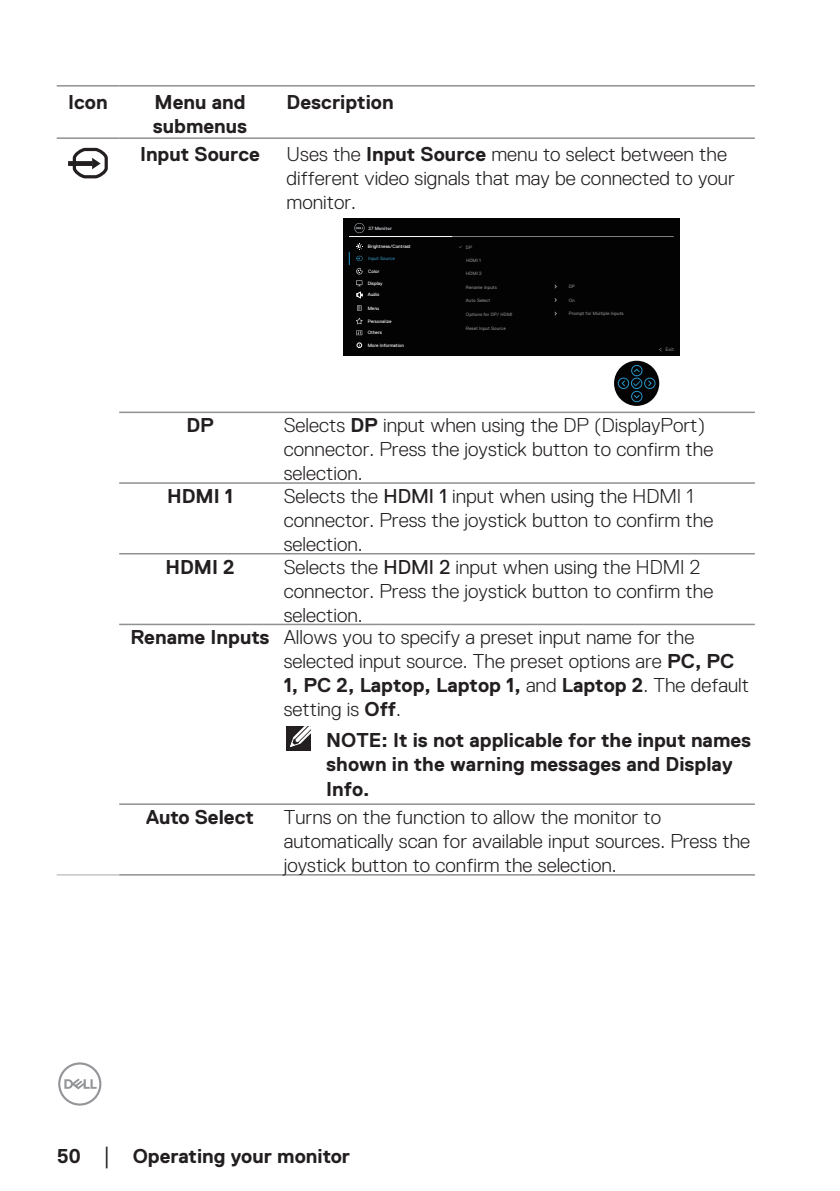
<style>
.page{position:relative;width:840px;height:1191px;background:#fff}
.page>*{position:absolute;margin:0;border:0;box-sizing:border-box;transform-origin:0 0}
.text_OSD_table{font:300 20px/24px "Dell Replica";color:#231f20}
.Topics{font:700 20px/24px "Dell Replica";color:#231f20}
.text_OSD_table-2{font:700 20px/24px "Dell Replica";color:#231f20}
.Table_Paragraph{font:700 20px "Dell Replica";color:#231f20}
.t1{font:5px "Dell Replica";color:#7f8083}
.t2{font:4.8px "Dell Replica";color:#85878a}
.t3{font:4.8px "Dell Replica";color:#fff}
.t4{font:4.8px "Dell Replica";color:#3188b0}
.t5{font:700 4.6px "Dell Replica";color:#babdc2}
.s1{font-weight:700}
.s2{font-weight:400}
.s3{font-family:"Times New Roman";font-weight:400;font-size:18px}
</style>
<div class="page">
<svg style="left:58px;top:1062px;width:43px;height:43px"></svg>
<hr style="left:119px;top:874px;width:162px;height:1px;background:#8e9091">
<hr style="left:281px;top:874px;width:473px;height:1px;background:#8e9091">
<hr style="left:57px;top:85px;width:62px;height:2px;background:#8e9091">
<hr style="left:119px;top:85px;width:162px;height:2px;background:#8e9091">
<hr style="left:281px;top:85px;width:473px;height:2px;background:#8e9091">
<hr style="left:57px;top:137px;width:62px;height:2px;background:#8e9091">
<hr style="left:119px;top:137px;width:162px;height:2px;background:#8e9091">
<hr style="left:281px;top:137px;width:473px;height:2px;background:#8e9091">
<hr style="left:57px;top:874px;width:62px;height:1px;background:#c6c5c7">
<hr style="left:119px;top:411px;width:162px;height:2px;background:#8e9091">
<hr style="left:281px;top:411px;width:473px;height:2px;background:#8e9091">
<hr style="left:119px;top:482px;width:162px;height:2px;background:#8e9091">
<hr style="left:119px;top:553px;width:162px;height:1px;background:#8e9091">
<hr style="left:281px;top:482px;width:473px;height:2px;background:#8e9091">
<hr style="left:281px;top:553px;width:473px;height:1px;background:#8e9091">
<hr style="left:119px;top:623px;width:162px;height:2px;background:#8e9091">
<hr style="left:281px;top:623px;width:473px;height:2px;background:#8e9091">
<hr style="left:119px;top:803px;width:162px;height:2px;background:#8e9091">
<hr style="left:281px;top:803px;width:473px;height:2px;background:#8e9091">
<div style="left:68px;top:161px;width:24px;height:5px;background:#231f20"></div>
<svg style="left:71px;top:148px;width:37px;height:30px"></svg>
<div style="left:343px;top:218px;width:336px;height:138px;background:#030303"></div>
<hr style="left:450px;top:236px;width:223px;height:1px;background:#7f8083">
<hr style="left:349px;top:236px;width:103px;height:1px;background:#fff">
<svg style="left:354px;top:223px;width:10px;height:10px"></svg>
<svg style="left:613px;top:361px;width:46px;height:45px"></svg>
<svg style="left:617px;top:365px;width:38px;height:37px"></svg>
<svg style="left:356px;top:280px;width:6px;height:6px"></svg>
<svg style="left:357px;top:305px;width:4px;height:6px"></svg>
<svg style="left:356px;top:318px;width:6px;height:6px"></svg>
<svg style="left:356px;top:330px;width:6px;height:5px"></svg>
<svg style="left:349px;top:252px;width:1px;height:13px"></svg>
<svg style="left:356px;top:268px;width:6px;height:6px"></svg>
<svg style="left:356px;top:292px;width:7px;height:6px"></svg>
<svg style="left:356px;top:343px;width:5px;height:5px"></svg>
<svg style="left:356px;top:243px;width:6px;height:7px"></svg>
<svg style="left:356px;top:256px;width:6px;height:5px"></svg>
<div style="left:286px;top:726px;width:25px;height:24px;background:#231f20"></div>
<svg style="left:290px;top:726px;width:21px;height:21px"></svg>
<p class="text_OSD_table-2" style="left:68px;top:90px;width:41px">Icon</p>
<p class="text_OSD_table-2" style="left:153px;top:90px;width:96px">Menu and submenus</p>
<p class="text_OSD_table-2" style="left:286px;top:90px;width:108px">Description</p>
<p class="text_OSD_table-2" style="left:140px;top:142px;width:121px">Input Source</p>
<p class="text_OSD_table" style="left:286px;top:142px;width:449px">Uses the <span class="s1">Input Source</span> menu to select between the different video signals that may be connected to your monitor.</p>
<p class="t5" style="left:368px;top:226px;width:25px">27 Monitor</p>
<p class="t3" style="left:367px;top:243px;width:44px">Brightness/Contrast</p>
<p class="t4" style="left:368px;top:255px;width:28px">Input Source</p>
<p class="t3" style="left:368px;top:268px;width:13px">Color</p>
<p class="t3" style="left:367px;top:280px;width:16px">Display</p>
<p class="t3" style="left:367px;top:292px;width:13px">Audio</p>
<p class="t3" style="left:367px;top:305px;width:13px">Menu</p>
<p class="t3" style="left:367px;top:318px;width:25px">Personalize</p>
<p class="t3" style="left:367px;top:330px;width:16px">Others</p>
<p class="t3" style="left:367px;top:342px;width:38px">More Information</p>
<p class="t2" style="left:465px;top:244px;width:8px">DP</p>
<p class="t2" style="left:465px;top:271px;width:17px">HDMI 2</p>
<p class="t2" style="left:466px;top:257px;width:16px">HDMI 1</p>
<p class="t2" style="left:465px;top:298px;width:26px">Auto Select</p>
<p class="t2" style="left:465px;top:311px;width:48px">Options for DP/ HDMI</p>
<p class="t2" style="left:465px;top:325px;width:41px">Reset Input Source</p>
<p class="t2" style="left:465px;top:284px;width:32px">Rename Inputs</p>
<p class="t2" style="left:568px;top:284px;width:8px">DP</p>
<p class="t2" style="left:568px;top:297px;width:8px">On</p>
<p class="t2" style="left:568px;top:311px;width:56px">Prompt for Multiple Inputs</p>
<p class="t1" style="left:665px;top:346px;width:10px">Exit</p>
<p class="Table_Paragraph" style="left:186px;top:414px;width:29px">DP</p>
<p class="text_OSD_table" style="left:283px;top:413px;width:431px">Selects <span class="s1">DP</span> input when using the DP (DisplayPort) connector. Press the joystick button to confirm the selection.</p>
<p class="Table_Paragraph" style="left:167px;top:485px;width:67px">HDMI 1</p>
<p class="text_OSD_table" style="left:283px;top:484px;width:431px">Selects the <span class="s2">HDMI 1</span> input when using the HDMI 1 connector. Press the joystick button to confirm the selection.</p>
<p class="Table_Paragraph" style="left:165px;top:555px;width:71px">HDMI 2</p>
<p class="text_OSD_table" style="left:283px;top:555px;width:431px">Selects the <span class="s2">HDMI 2</span> input when using the HDMI 2 connector. Press the joystick button to confirm the selection.</p>
<p class="Table_Paragraph" style="left:130px;top:626px;width:140px">Rename Inputs</p>
<p class="text_OSD_table" style="left:283px;top:625px;width:466px">Allows you to specify a preset input name for the selected input source. The preset options are <span class="s1">PC, PC 1, PC 2, Laptop, Laptop 1,</span> and <span class="s1">Laptop 2</span>. The default setting is <span class="s1">Off</span>.</p>
<p class="Topics" style="left:326px;top:728px;width:426px">NOTE: It is not applicable for the input names shown in the warning messages and Display<br>Info.</p>
<p class="Table_Paragraph" style="left:146px;top:806px;width:109px">Auto Select</p>
<p class="text_OSD_table" style="left:283px;top:805px;width:468px">Turns on the function to allow the monitor to automatically scan for available input sources. Press the joystick button to confirm the selection.</p>
<p class="Topics" style="left:57px;top:1143px;width:295px">50 <span class="s3">│</span> Operating your monitor</p>
</div>
